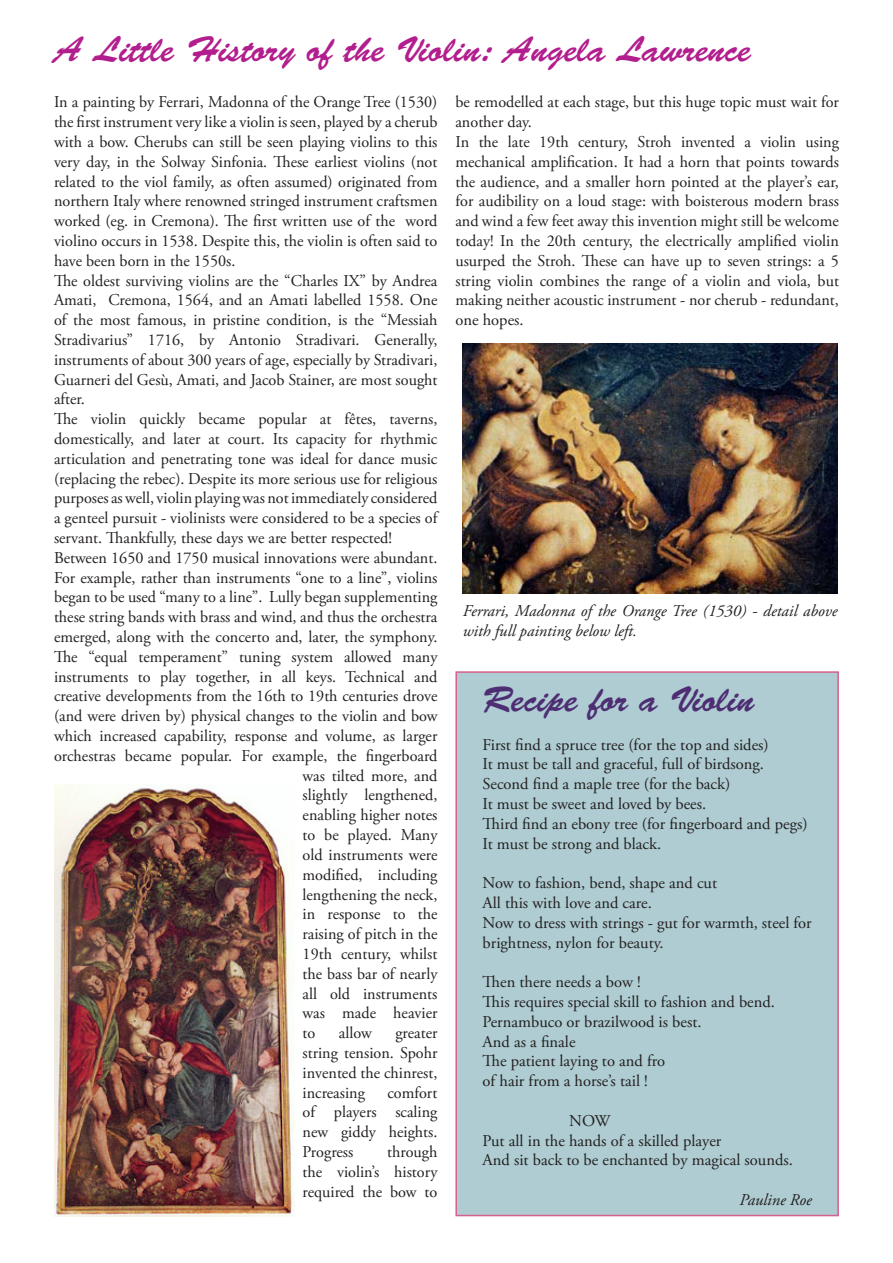
<style>
.page{position:relative;width:893px;height:1263px;background:#fff}
.page>*{position:absolute;margin:0;border:0;box-sizing:border-box;transform-origin:0 0}
.Heading{font:36px "Brush Script Std";color:#b21e8d}
.Heading-2{font:36px "Brush Script Std";color:#4e2e73}
.text{font:16.5px/19.8px "Adobe Garamond Pro";color:#231f20;text-align:justify}
.text-2{font:italic 16.5px/19.8px "Adobe Garamond Pro";color:#231f20}
</style>
<div class="page">
<div style="left:455px;top:671px;width:384px;height:545px;background:#aeccd1;border:2px solid #d75e8d"></div>
<img style="left:463px;top:343px;width:374px;height:250px">
<img style="left:54px;top:785px;width:240px;height:431px">
<p class="Heading" style="left:54px;top:30px;width:699px">A Little History of the Violin: Angela Lawrence</p>
<p class="text" style="left:54px;top:93px;width:385px">In a painting by Ferrari, Madonna of the Orange Tree (1530) the first instrument very like a violin is seen, played by a cherub with a bow. Cherubs can still be seen playing violins to this very day, in the Solway Sinfonia. These earliest violins (not related to the viol family, as often assumed) originated from northern Italy where renowned stringed instrument craftsmen worked (eg. in Cremona). The first written use of the word violino occurs in 1538. Despite this, the violin is often said to have been born in the 1550s.</p>
<p class="text" style="left:54px;top:271px;width:385px">The oldest surviving violins are the “Charles IX” by Andrea Amati, Cremona, 1564, and an Amati labelled 1558. One of the most famous, in pristine condition, is the “Messiah Stradivarius” 1716, by Antonio Stradivari. Generally, instruments of about 300 years of age, especially by Stradivari, Guarneri del Gesù, Amati, and Jacob Stainer, are most sought after.</p>
<p class="text" style="left:54px;top:410px;width:385px">The violin quickly became popular at fêtes, taverns, domestically, and later at court. Its capacity for rhythmic articulation and penetrating tone was ideal for dance music (replacing the rebec). Despite its more serious use for religious purposes as well, violin playing was not immediately considered a genteel pursuit - violinists were considered to be a species of servant. Thankfully, these days we are better respected!</p>
<p class="text" style="left:54px;top:548px;width:385px">Between 1650 and 1750 musical innovations were abundant.</p>
<p class="text" style="left:54px;top:568px;width:385px">For example, rather than instruments “one to a line”, violins</p>
<p class="text" style="left:54px;top:588px;width:385px">began to be used “many to a line”. Lully began supplementing</p>
<p class="text" style="left:54px;top:608px;width:385px">these string bands with brass and wind, and thus the orchestra</p>
<p class="text" style="left:54px;top:627px;width:385px">emerged, along with the concerto and, later, the symphony.</p>
<p class="text" style="left:54px;top:647px;width:385px">The “equal temperament” tuning system allowed many</p>
<p class="text" style="left:54px;top:667px;width:385px">instruments to play together, in all keys. Technical and</p>
<p class="text" style="left:54px;top:687px;width:385px">creative developments from the 16th to 19th centuries drove</p>
<p class="text" style="left:54px;top:707px;width:385px">(and were driven by) physical changes to the violin and bow</p>
<p class="text" style="left:54px;top:726px;width:385px">which increased capability, response and volume, as larger</p>
<p class="text" style="left:54px;top:746px;width:385px">orchestras became popular. For example, the fingerboard</p>
<p class="text" style="left:303px;top:766px;width:136px">was tilted more, and</p>
<p class="text" style="left:303px;top:786px;width:136px">slightly lengthened,</p>
<p class="text" style="left:303px;top:806px;width:136px">enabling higher notes</p>
<p class="text" style="left:303px;top:825px;width:136px">to be played. Many</p>
<p class="text" style="left:303px;top:845px;width:136px">old instruments were</p>
<p class="text" style="left:303px;top:865px;width:136px">modified, including</p>
<p class="text" style="left:303px;top:885px;width:136px">lengthening the neck,</p>
<p class="text" style="left:303px;top:905px;width:136px">in response to the</p>
<p class="text" style="left:303px;top:924px;width:136px">raising of pitch in the</p>
<p class="text" style="left:303px;top:944px;width:136px">19th century, whilst</p>
<p class="text" style="left:303px;top:964px;width:136px">the bass bar of nearly</p>
<p class="text" style="left:303px;top:984px;width:136px">all old instruments</p>
<p class="text" style="left:303px;top:1004px;width:136px">was made heavier</p>
<p class="text" style="left:303px;top:1023px;width:14px">to</p>
<p class="text" style="left:339px;top:1023px;width:34px">allow</p>
<p class="text" style="left:303px;top:1023px;width:136px;text-indent:93px">greater string tension. Spohr invented the chinrest, increasing</p>
<p class="text" style="left:303px;top:1083px;width:136px;text-indent:85px">comfort of players scaling new giddy heights.<br>Progress</p>
<p class="text" style="left:303px;top:1142px;width:136px;text-indent:85px">through the violin’s history required the bow to</p>
<p class="text" style="left:455px;top:93px;width:385px">be remodelled at each stage, but this huge topic must wait for another day.</p>
<p class="text" style="left:455px;top:132px;width:385px">In the late 19th century, Stroh invented a violin using mechanical amplification. It had a horn that points towards the audience, and a smaller horn pointed at the player’s ear, for audibility on a loud stage: with boisterous modern brass and wind a few feet away this invention might still be welcome today! In the 20th century, the electrically amplified violin usurped the Stroh. These can have up to seven strings: a 5 string violin combines the range of a violin and viola, but making neither acoustic instrument - nor cherub - redundant, one hopes.</p>
<p class="text-2" style="left:463px;top:601px;width:376px">Ferrari, Madonna of the Orange Tree (1530) - detail above with full painting below left.</p>
<p class="Heading-2" style="left:483px;top:679px;width:273px">Recipe for a Violin</p>
<p class="text" style="left:483px;top:735px;width:288px">First find a spruce tree (for the top and sides)</p>
<p class="text" style="left:483px;top:755px;width:283px">It must be tall and graceful, full of birdsong.</p>
<p class="text" style="left:483px;top:774px;width:249px">Second find a maple tree (for the back)</p>
<p class="text" style="left:483px;top:794px;width:225px">It must be sweet and loved by bees.</p>
<p class="text" style="left:483px;top:814px;width:326px">Third find an ebony tree (for fingerboard and pegs)</p>
<p class="text" style="left:483px;top:834px;width:180px">It must be strong and black.</p>
<p class="text" style="left:483px;top:873px;width:236px">Now to fashion, bend, shape and cut</p>
<p class="text" style="left:483px;top:893px;width:171px">All this with love and care.</p>
<p class="text" style="left:483px;top:913px;width:331px">Now to dress with strings - gut for warmth, steel for brightness, nylon for beauty.</p>
<p class="text" style="left:483px;top:972px;width:160px">Then there needs a bow !</p>
<p class="text" style="left:483px;top:992px;width:294px">This requires special skill to fashion and bend.</p>
<p class="text" style="left:483px;top:1012px;width:220px">Pernambuco or brazilwood is best.</p>
<p class="text" style="left:483px;top:1032px;width:94px">And as a finale</p>
<p class="text" style="left:483px;top:1052px;width:184px">The patient laying to and fro</p>
<p class="text" style="left:483px;top:1071px;width:167px">of hair from a horse’s tail !</p>
<p class="text" style="left:569px;top:1111px;width:43px">NOW</p>
<p class="text" style="left:483px;top:1131px;width:240px">Put all in the hands of a skilled player</p>
<p class="text" style="left:483px;top:1151px;width:312px">And sit back to be enchanted by magical sounds.</p>
<p class="text-2" style="left:739px;top:1190px;width:74px">Pauline Roe</p>
</div>
